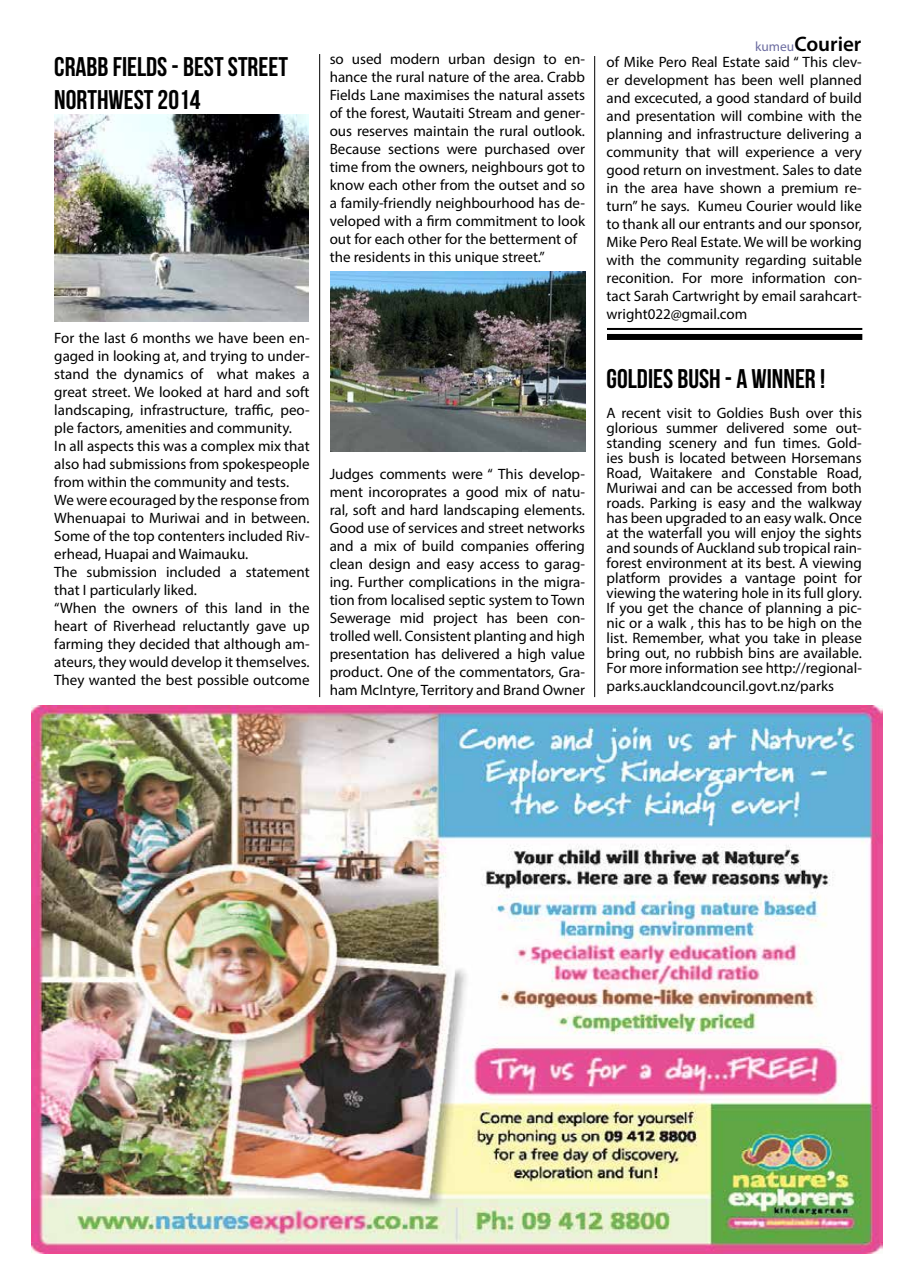
<style>
.page{position:relative;width:915px;height:1285px;background:#fff}
.page>*{position:absolute;margin:0;border:0;box-sizing:border-box;transform-origin:0 0}
.t1{font:27px/32.4px "Bebas Neue";color:#000}
.t2{font:600 21px "Myriad Pro";color:#000}
.t3{font:15px/18px "Myriad Pro";color:#000;text-align:justify}
.s1{font-weight:400;font-size:13.5px;color:#6d6da1}
</style>
<div class="page">
<img style="left:54px;top:115px;width:254px;height:207px">
<img style="left:330px;top:272px;width:255px;height:179px">
<img style="left:32px;top:705px;width:850px;height:547px">
<hr style="left:594px;top:56px;width:1px;height:641px;background:#000">
<hr style="left:319px;top:54px;width:1px;height:643px;background:#000">
<hr style="left:606px;top:328px;width:256px;height:2px;background:#000">
<div style="left:606px;top:334px;width:256px;height:6px;background:#000"></div>
<h1 class="t1" style="left:54px;top:50px;width:235px">CRABB FIELDS - BEST STREET<br>NORTHWEST 2014</h1>
<p class="t3" style="left:329px;top:50px;width:257px;text-align:left">so used modern urban design to en&shy;hance the rural nature of the area. Crabb Fields Lane maximises the natural assets of the forest, Wautaiti Stream and gener&shy;ous reserves maintain the rural outlook.<br>Because sections were purchased over time from the owners, neighbours got to know each other from the outset and so a family-friendly neighbourhood has de&shy;veloped with a firm commitment to look out for each other for the betterment of the residents in this unique street.”</p>
<p class="t3" style="left:54px;top:328px;width:257px;text-align:left">For the last 6 months we have been en&shy;gaged in looking at, and trying to under&shy;stand the dynamics of what makes a great street. We looked at hard and soft landscaping, infrastructure, traffic, peo&shy;ple factors, amenities and community.<br>In all aspects this was a complex mix that also had submissions from spokespeople from within the community and tests.<br>We were ecouraged by the response from Whenuapai to Muriwai and in between.<br>Some of the top contenters included Riv&shy;erhead, Huapai and Waimauku.<br>The submission included a statement that I particularly liked.<br>“When the owners of this land in the heart of Riverhead reluctantly gave up farming they decided that although am&shy;ateurs, they would develop it themselves.<br>They wanted the best possible outcome</p>
<p class="t3" style="left:329px;top:464px;width:257px">Judges comments were “ This develop&shy;ment incoroprates a good mix of natu&shy;ral, soft and hard landscaping elements.<br>Good use of services and street networks and a mix of build companies offering clean design and easy access to garag&shy;ing. Further complications in the migra&shy;tion from localised septic system to Town Sewerage mid project has been con&shy;trolled well. Consistent planting and high presentation has delivered a high value product. One of the commentators, Gra&shy;ham McIntyre, Territory and Brand Owner</p>
<h2 class="t2" style="left:754px;top:31px;width:108px"><span class="s1">kumeu</span>Courier</h2>
<p class="t3" style="left:606px;top:53px;width:257px">of Mike Pero Real Estate said “ This clev&shy;er development has been well planned and excecuted, a good standard of build and presentation will combine with the planning and infrastructure delivering a community that will experience a very good return on investment. Sales to date in the area have shown a premium re&shy;turn” he says. Kumeu Courier would like to thank all our entrants and our sponsor, Mike Pero Real Estate. We will be working with the community regarding suitable reconition. For more information con&shy;tact Sarah Cartwright by email sarahcart&shy;wright022@gmail.com</p>
<h1 class="t1" style="left:606px;top:362px;width:220px">GOLDIES BUSH - A WINNER !</h1>
<p class="t3" style="left:606px;top:405px;width:257px;line-height:15px">A recent visit to Goldies Bush over this glorious summer delivered some out&shy;standing scenery and fun times. Gold&shy;ies bush is located between Horsemans Road, Waitakere and Constable Road, Muriwai and can be accessed from both roads. Parking is easy and the walkway has been upgraded to an easy walk. Once at the waterfall you will enjoy the sights and sounds of Auckland sub tropical rain&shy;forest environment at its best. A viewing platform provides a vantage point for viewing the watering hole in its full glory.<br>If you get the chance of planning a pic&shy;nic or a walk , this has to be high on the list. Remember, what you take in please bring out, no rubbish bins are available.<br>For more information see http://regional-</p>
<p class="t3" style="left:606px;top:676px;width:229px">parks.aucklandcouncil.govt.nz/parks</p>
</div>
